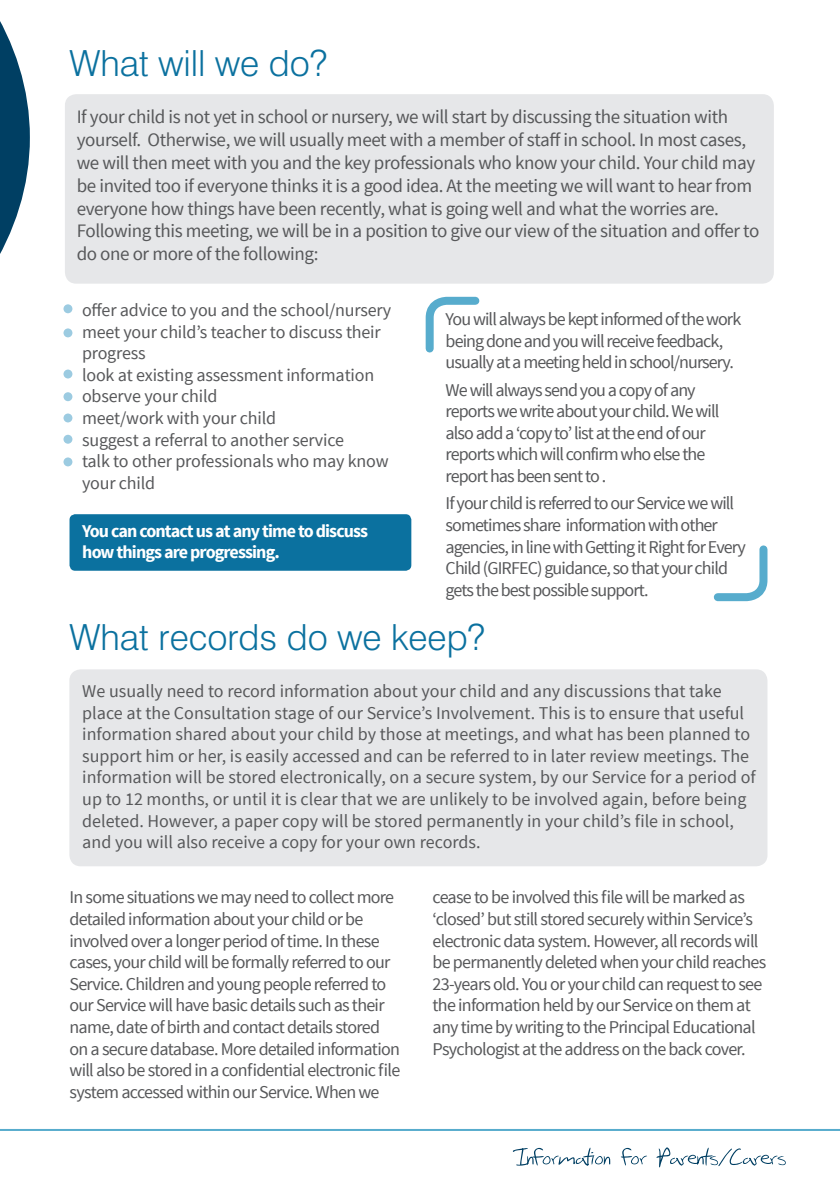
<style>
.page{position:relative;width:840px;height:1191px;background:#fff}
.page>*{position:absolute;margin:0;border:0;box-sizing:border-box;transform-origin:0 0}
.t1{font:300 36px "Swiss 721 BT";color:#0b719f}
.t2{font:19px/22.8px "Source Sans Pro";letter-spacing:-.02em;color:#57585a}
.t3{font:18px/21.6px "Source Sans Pro";letter-spacing:-.04em;color:#57585a}
.t4{font:18px/21.6px "Source Sans Pro";color:#57585a}
.t5{font:18px/21.6px "Source Sans Pro";letter-spacing:-.01em;color:#57585a}
.t6{font:700 18px/21.6px "Source Sans Pro";letter-spacing:-.05em;color:#fff}
</style>
<div class="page">
<svg style="left:0;top:21px;width:30px;height:233px"></svg>
<div style="left:69px;top:514px;width:342px;height:57px;background:#0b719f;border-radius:6px"></div>
<div style="left:65px;top:94px;width:708px;height:190px;background:#e6e7e9;border-radius:11px"></div>
<div style="left:63px;top:304px;width:9px;height:9px;background:#9ccbe1;border-radius:50%"></div>
<div style="left:63px;top:369px;width:9px;height:9px;background:#9ccbe1;border-radius:50%"></div>
<div style="left:63px;top:413px;width:9px;height:9px;background:#9ccbe1;border-radius:50%"></div>
<div style="left:63px;top:435px;width:9px;height:9px;background:#9ccbe1;border-radius:50%"></div>
<div style="left:69px;top:669px;width:698px;height:197px;background:#e6e7e9;border-radius:11px"></div>
<div style="left:63px;top:457px;width:9px;height:9px;background:#9ccbe1;border-radius:50%"></div>
<hr style="left:0;top:1129px;width:839px;height:2px;background:#57accd">
<div style="left:63px;top:328px;width:9px;height:9px;background:#9ccbe1;border-radius:50%"></div>
<div style="left:63px;top:392px;width:9px;height:9px;background:#9ccbe1;border-radius:50%"></div>
<svg style="left:425px;top:296px;width:55px;height:57px"></svg>
<svg style="left:713px;top:545px;width:55px;height:57px"></svg>
<svg style="left:512px;top:1147px;width:273px;height:20px"></svg>
<p class="t1" style="left:69px;top:42px;width:260px">What will we do?</p>
<p class="t2" style="left:77px;top:106px;width:683px">If your child is not yet in school or nursery, we will start by discussing the situation with yourself. Otherwise, we will usually meet with a member of staff in school. In most cases, we will then meet with you and the key professionals who know your child. Your child may be invited too if everyone thinks it is a good idea. At the meeting we will want to hear from everyone how things have been recently, what is going well and what the worries are.<br>Following this meeting, we will be in a position to give our view of the situation and offer to do one or more of the following:</p>
<p class="t5" style="left:82px;top:299px;width:311px">offer advice to you and the school/nursery meet your child’s teacher to discuss their progress</p>
<p class="t5" style="left:82px;top:364px;width:293px">look at existing assessment information</p>
<p class="t5" style="left:82px;top:386px;width:137px">observe your child</p>
<p class="t5" style="left:82px;top:407px;width:195px">meet/work with your child</p>
<p class="t5" style="left:82px;top:429px;width:263px">suggest a referral to another service</p>
<p class="t5" style="left:82px;top:451px;width:308px">talk to other professionals who may know your child</p>
<p class="t6" style="left:82px;top:520px;width:287px">You can contact us at any time to discuss how things are progressing.</p>
<p class="t3" style="left:445px;top:309px;width:297px">You will always be kept informed of the work being done and you will receive feedback, usually at a meeting held in school/nursery.</p>
<p class="t3" style="left:445px;top:379px;width:275px">We will always send you a copy of any reports we write about your child. We will also add a ‘copy to’ list at the end of our reports which will confirm who else the report has been sent to .</p>
<p class="t3" style="left:445px;top:493px;width:302px">If your child is referred to our Service we will sometimes share information with other agencies, in line with Getting it Right for Every Child (GIRFEC) guidance, so that your child gets the best possible support.</p>
<p class="t1" style="left:69px;top:615px;width:417px">What records do we keep?</p>
<p class="t4" style="left:82px;top:680px;width:674px">We usually need to record information about your child and any discussions that take place at the Consultation stage of our Service’s Involvement. This is to ensure that useful information shared about your child by those at meetings, and what has been planned to support him or her, is easily accessed and can be referred to in later review meetings. The information will be stored electronically, on a secure system, by our Service for a period of up to 12 months, or until it is clear that we are unlikely to be involved again, before being deleted. However, a paper copy will be stored permanently in your child’s file in school, and you will also receive a copy for your own records.</p>
<p class="t3" style="left:69px;top:887px;width:332px">In some situations we may need to collect more detailed information about your child or be involved over a longer period of time. In these cases, your child will be formally referred to our Service. Children and young people referred to our Service will have basic details such as their name, date of birth and contact details stored on a secure database. More detailed information will also be stored in a confidential electronic file system accessed within our Service. When we</p>
<p class="t3" style="left:432px;top:887px;width:335px">cease to be involved this file will be marked as ‘closed’ but still stored securely within Service’s electronic data system. However, all records will be permanently deleted when your child reaches 23-years old. You or your child can request to see the information held by our Service on them at any time by writing to the Principal Educational Psychologist at the address on the back cover.</p>
</div>
